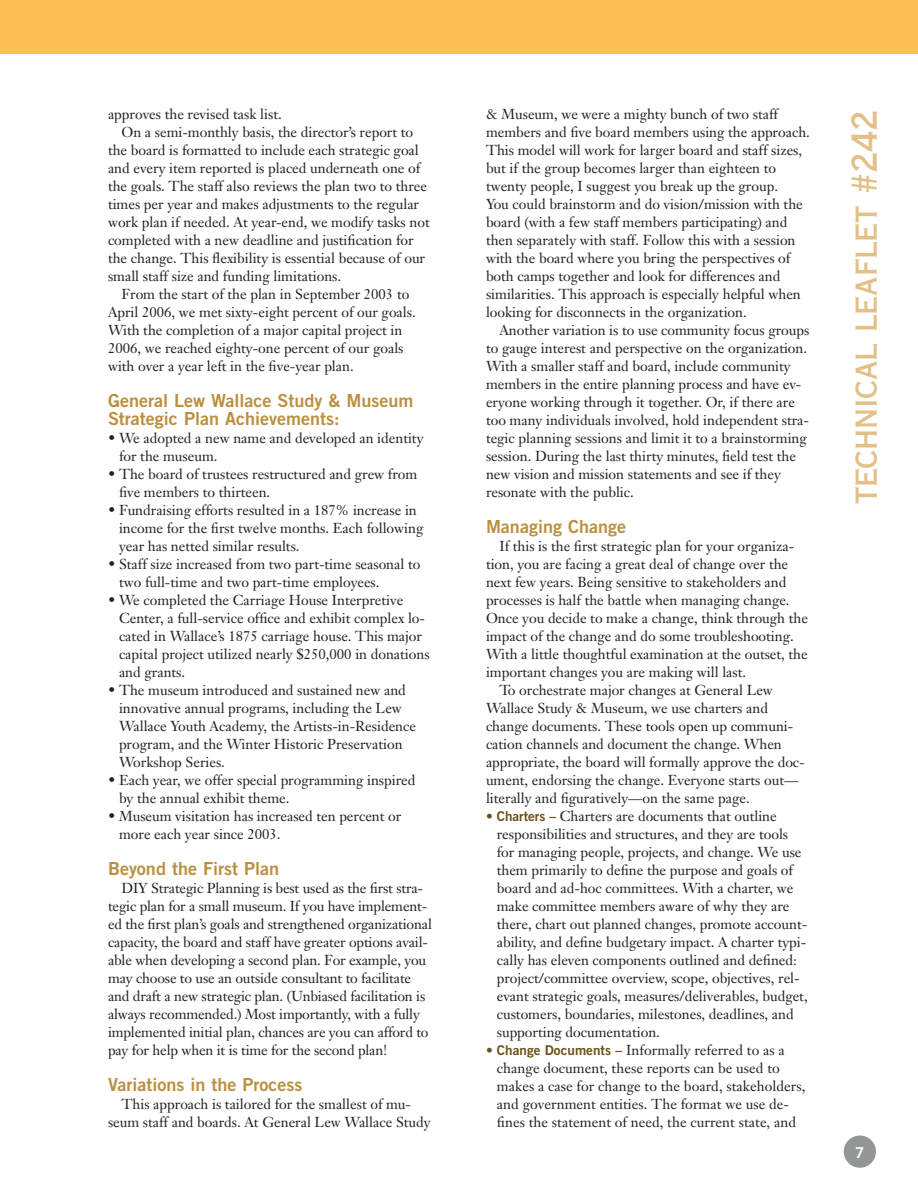
<style>
.page{position:relative;width:918px;height:1188px;background:#fff}
.page>*{position:absolute;margin:0;border:0;box-sizing:border-box;transform-origin:0 0}
.t1{font:34.5px "Copperplate Thirty AB";color:#e2c087}
.TradeBold2_color_12{font:18px/18px "Trade Gothic Bold Two";color:#bb8f3f}
.TradeBold2_Reversed{font:15px "Trade Gothic Bold Two";color:#fff}
.Body_Janson{font:14.25px/18px "Janson Text";color:#231f20}
.Body_Janson_No_Inden{font:14.25px/18px "Janson Text";color:#231f20}
.s1{font-family:"Trade Gothic Bold Two";font-size:13.5px;color:#6b5019}
</style>
<div class="page">
<div style="left:0;top:0;width:918px;height:54px;background:#fdc056"></div>
<div style="left:843px;top:1135px;width:34px;height:34px;background:#939598;border-radius:50%"></div>
<div style="left:842px;top:1134px;width:35px;height:35px;border:2px solid #fff;border-radius:50%"></div>
<p class="Body_Janson" style="left:108px;top:105px;width:175px">approves the revised task list.</p>
<p class="Body_Janson" style="left:108px;top:123px;width:323px;text-indent:13px">On a semi-monthly basis, the director’s report to the board is formatted to include each strategic goal and every item reported is placed underneath one of the goals. The staff also reviews the plan two to three times per year and makes adjustments to the regular work plan if needed. At year-end, we modify tasks not completed with a new deadline and justification for the change. This flexibility is essential because of our small staff size and funding limitations.</p>
<p class="Body_Janson" style="left:108px;top:285px;width:309px;text-indent:13px">From the start of the plan in September 2003 to April 2006, we met sixty-eight percent of our goals.<br>With the completion of a major capital project in 2006, we reached eighty-one percent of our goals with over a year left in the five-year plan.</p>
<p class="TradeBold2_color_12" style="left:108px;top:391px;width:307px">General Lew Wallace Study &amp; Museum<br>Strategic Plan Achievements:</p>
<p class="Body_Janson_No_Inden" style="left:119px;top:429px;width:306px;text-indent:-11px">• We adopted a new name and developed an identity for the museum.</p>
<p class="Body_Janson_No_Inden" style="left:119px;top:465px;width:300px;text-indent:-11px">• The board of trustees restructured and grew from five members to thirteen.</p>
<p class="Body_Janson_No_Inden" style="left:119px;top:501px;width:306px;text-indent:-11px">• Fundraising efforts resulted in a 187% increase in income for the first twelve months. Each following year has netted similar results.</p>
<p class="Body_Janson_No_Inden" style="left:119px;top:555px;width:303px;text-indent:-11px">• Staff size increased from two part-time seasonal to two full-time and two part-time employees.</p>
<p class="Body_Janson_No_Inden" style="left:119px;top:591px;width:312px;text-indent:-11px">• We completed the Carriage House Interpretive Center, a full-service office and exhibit complex lo&shy;cated in Wallace’s 1875 carriage house. This major capital project utilized nearly $250,000 in donations and grants.</p>
<p class="Body_Janson_No_Inden" style="left:119px;top:681px;width:299px;text-indent:-11px">• The museum introduced and sustained new and innovative annual programs, including the Lew Wallace Youth Academy, the Artists-in-Residence program, and the Winter Historic Preservation Workshop Series.</p>
<p class="Body_Janson_No_Inden" style="left:119px;top:771px;width:298px;text-indent:-11px">• Each year, we offer special programming inspired by the annual exhibit theme.</p>
<p class="Body_Janson_No_Inden" style="left:119px;top:807px;width:284px;text-indent:-11px">• Museum visitation has increased ten percent or more each year since 2003.</p>
<p class="TradeBold2_color_12" style="left:108px;top:859px;width:173px">Beyond the First Plan</p>
<p class="Body_Janson" style="left:108px;top:879px;width:326px;text-indent:13px">DIY Strategic Planning is best used as the first stra&shy;tegic plan for a small museum. If you have implement&shy;ed the first plan’s goals and strengthened organizational capacity, the board and staff have greater options avail&shy;able when developing a second plan. For example, you may choose to use an outside consultant to facilitate and draft a new strategic plan. (Unbiased facilitation is always recommended.) Most importantly, with a fully implemented initial plan, chances are you can afford to pay for help when it is time for the second plan!</p>
<p class="TradeBold2_color_12" style="left:108px;top:1075px;width:196px">Variations in the Process</p>
<p class="Body_Janson" style="left:108px;top:1095px;width:324px;text-align:center">This approach is tailored for the smallest of mu&shy;seum staff and boards. At General Lew Wallace Study</p>
<p class="Body_Janson" style="left:486px;top:105px;width:325px">&amp; Museum, we were a mighty bunch of two staff members and five board members using the approach.<br>This model will work for larger board and staff sizes, but if the group becomes larger than eighteen to twenty people, I suggest you break up the group.<br>You could brainstorm and do vision/mission with the board (with a few staff members participating) and then separately with staff. Follow this with a session with the board where you bring the perspectives of both camps together and look for differences and similarities. This approach is especially helpful when looking for disconnects in the organization.</p>
<p class="Body_Janson" style="left:486px;top:321px;width:325px;text-indent:13px">Another variation is to use community focus groups to gauge interest and perspective on the organization.<br>With a smaller staff and board, include community members in the entire planning process and have ev&shy;eryone working through it together. Or, if there are too many individuals involved, hold independent stra&shy;tegic planning sessions and limit it to a brainstorming session. During the last thirty minutes, field test the new vision and mission statements and see if they resonate with the public.</p>
<p class="TradeBold2_color_12" style="left:486px;top:517px;width:142px">Managing Change</p>
<p class="Body_Janson" style="left:486px;top:537px;width:324px;text-indent:13px">If this is the first strategic plan for your organiza&shy;tion, you are facing a great deal of change over the next few years. Being sensitive to stakeholders and processes is half the battle when managing change.<br>Once you decide to make a change, think through the impact of the change and do some troubleshooting.<br>With a little thoughtful examination at the outset, the important changes you are making will last.</p>
<p class="Body_Janson" style="left:486px;top:681px;width:320px;text-indent:13px">To orchestrate major changes at General Lew Wallace Study &amp; Museum, we use charters and change documents. These tools open up communi&shy;cation channels and document the change. When appropriate, the board will formally approve the doc&shy;ument, endorsing the change. Everyone starts out— literally and figuratively—on the same page.</p>
<p class="Body_Janson_No_Inden" style="left:497px;top:807px;width:312px;text-indent:-11px"><span class="s1">• Charters –</span> Charters are documents that outline responsibilities and structures, and they are tools for managing people, projects, and change. We use them primarily to define the purpose and goals of board and ad-hoc committees. With a charter, we make committee members aware of why they are there, chart out planned changes, promote account&shy;ability, and define budgetary impact. A charter typi&shy;cally has eleven components outlined and defined: project/committee overview, scope, objectives, rel&shy;evant strategic goals, measures/deliverables, budget, customers, boundaries, milestones, deadlines, and supporting documentation.</p>
<p class="Body_Janson_No_Inden" style="left:497px;top:1041px;width:310px;text-indent:-11px"><span class="s1">• Change Documents –</span> Informally referred to as a change document, these reports can be used to makes a case for change to the board, stakeholders, and government entities. The format we use de&shy;fines the statement of need, the current state, and</p>
<h1 class="t1" style="left:843px;top:504px;width:396px;rotate:-90deg">technical leaflet #242</h1>
<p class="TradeBold2_Reversed" style="left:855px;top:1143px;width:11px">7</p>
</div>
